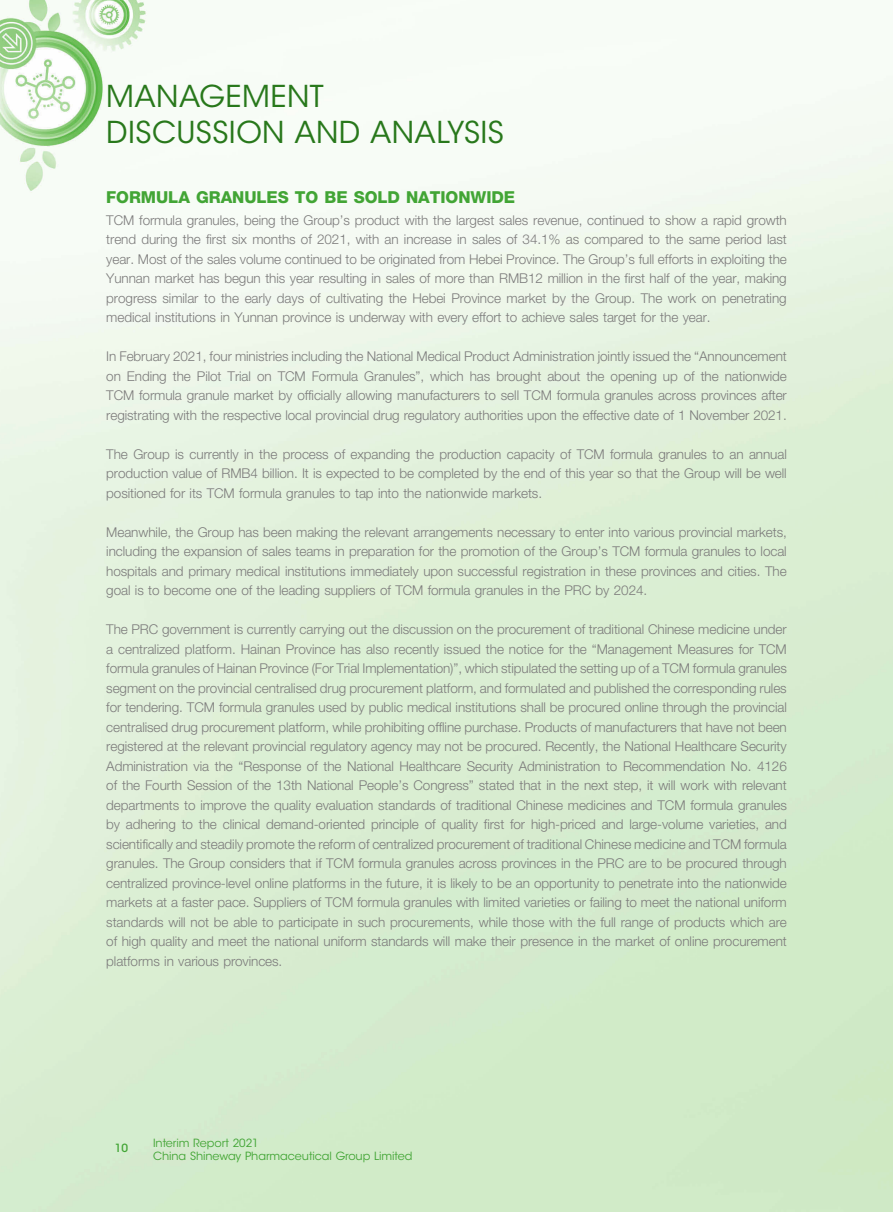
<style>
.page{position:relative;width:893px;height:1212px;background:#fff}
.page>*{position:absolute;margin:0;border:0;box-sizing:border-box;transform-origin:0 0}
.t1{font:30px/36px "ITC Avant Garde Std";letter-spacing:.015em;color:#28781b}
.t2{font:800 16.5px "Helvetica Neue LT Std";letter-spacing:-.005em;color:#42a535}
.t3{font:300 13.5px/19.5px "Helvetica Neue LT Std";letter-spacing:-.005em;color:#7c7b7b;text-align:justify}
.t4{font:11.25px/13.4px "ITC Avant Garde Std";letter-spacing:-.005em;color:#42a535}
.t5{font:500 11.25px "ITC Avant Garde Std";color:#42a535}
</style>
<div class="page">
<img style="left:0;top:0;width:893px;height:1212px">
<h1 class="t1" style="left:106px;top:78px;width:399px">MANAGEMENT<br>DISCUSSION AND ANALYSIS</h1>
<p class="t2" style="left:106px;top:187px;width:410px">FORMULA GRANULES TO BE SOLD NATIONWIDE</p>
<p class="t3" style="left:106px;top:210px;width:682px">TCM formula granules, being the Group’s product with the largest sales revenue, continued to show a rapid growth trend during the first six months of 2021, with an increase in sales of 34.1% as compared to the same period last year. Most of the sales volume continued to be originated from Hebei Province. The Group’s full efforts in exploiting the Yunnan market has begun this year resulting in sales of more than RMB12 million in the first half of the year, making progress similar to the early days of cultivating the Hebei Province market by the Group. The work on penetrating medical institutions in Yunnan province is underway with every effort to achieve sales target for the year.</p>
<p class="t3" style="left:106px;top:346px;width:682px">In February 2021, four ministries including the National Medical Product Administration jointly issued the “Announcement on Ending the Pilot Trial on TCM Formula Granules”, which has brought about the opening up of the nationwide TCM formula granule market by officially allowing manufacturers to sell TCM formula granules across provinces after registrating with the respective local provincial drug regulatory authorities upon the effective date of 1 November 2021.</p>
<p class="t3" style="left:106px;top:444px;width:682px">The Group is currently in the process of expanding the production capacity of TCM formula granules to an annual production value of RMB4 billion. It is expected to be completed by the end of this year so that the Group will be well positioned for its TCM formula granules to tap into the nationwide markets.</p>
<p class="t3" style="left:106px;top:522px;width:682px">Meanwhile, the Group has been making the relevant arrangements necessary to enter into various provincial markets, including the expansion of sales teams in preparation for the promotion of the Group’s TCM formula granules to local hospitals and primary medical institutions immediately upon successful registration in these provinces and cities. The goal is to become one of the leading suppliers of TCM formula granules in the PRC by 2024.</p>
<p class="t3" style="left:106px;top:619px;width:682px">The PRC government is currently carrying out the discussion on the procurement of traditional Chinese medicine under a centralized platform. Hainan Province has also recently issued the notice for the “Management Measures for TCM formula granules of Hainan Province (For Trial Implementation)”, which stipulated the setting up of a TCM formula granules segment on the provincial centralised drug procurement platform, and formulated and published the corresponding rules for tendering. TCM formula granules used by public medical institutions shall be procured online through the provincial centralised drug procurement platform, while prohibiting offline purchase. Products of manufacturers that have not been registered at the relevant provincial regulatory agency may not be procured. Recently, the National Healthcare Security Administration via the “Response of the National Healthcare Security Administration to Recommendation No. 4126 of the Fourth Session of the 13th National People’s Congress” stated that in the next step, it will work with relevant departments to improve the quality evaluation standards of traditional Chinese medicines and TCM formula granules by adhering to the clinical demand-oriented principle of quality first for high-priced and large-volume varieties, and scientifically and steadily promote the reform of centralized procurement of traditional Chinese medicine and TCM formula granules. The Group considers that if TCM formula granules across provinces in the PRC are to be procured through centralized province-level online platforms in the future, it is likely to be an opportunity to penetrate into the nationwide markets at a faster pace. Suppliers of TCM formula granules with limited varieties or failing to meet the national uniform standards will not be able to participate in such procurements, while those with the full range of products which are of high quality and meet the national uniform standards will make their presence in the market of online procurement platforms in various provinces.</p>
<p class="t5" style="left:115px;top:1141px;width:15px">10</p>
<p class="t4" style="left:153px;top:1136px;width:261px">Interim Report 2021<br>China Shineway Pharmaceutical Group Limited</p>
</div>
